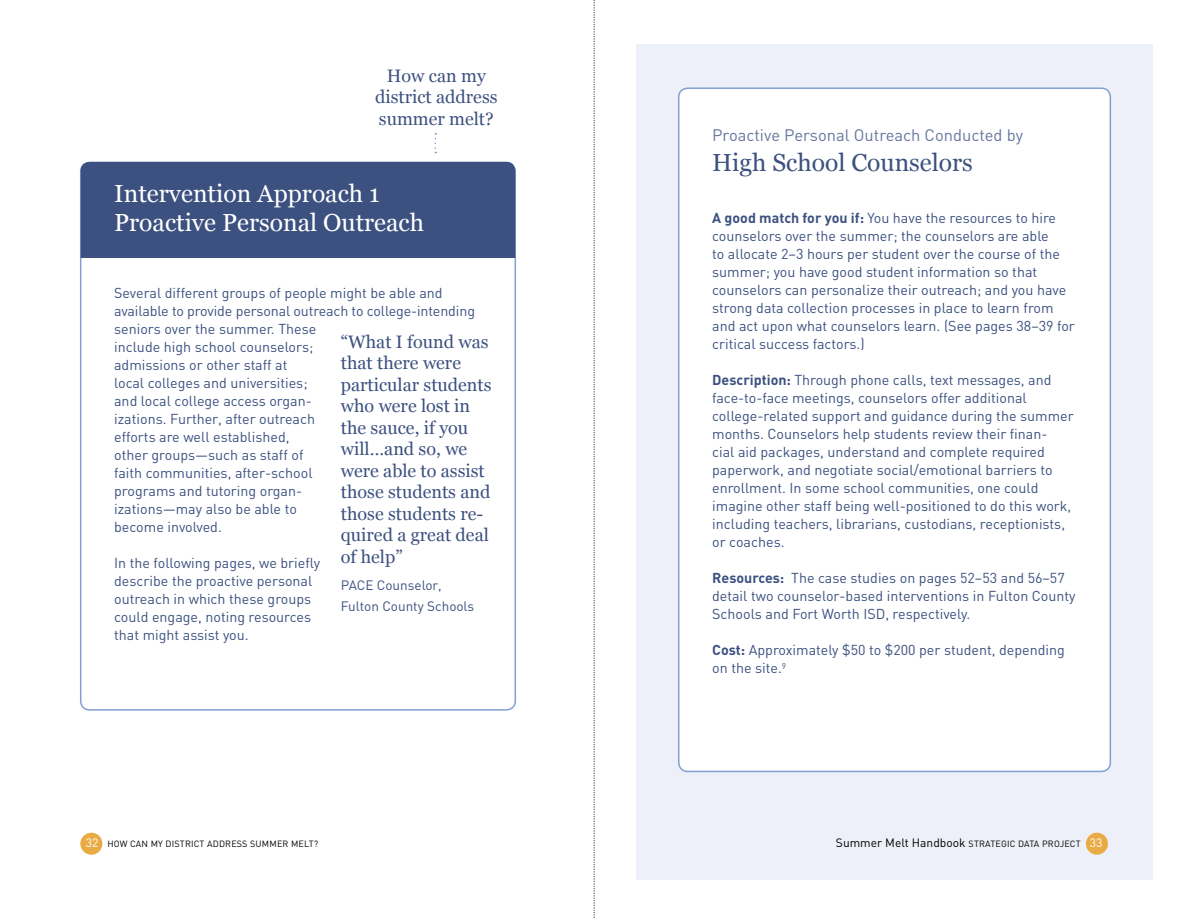
<style>
.page{position:relative;width:1188px;height:918px;background:#fff}
.page>*{position:absolute;margin:0;border:0;box-sizing:border-box;transform-origin:0 0}
.t1{font:24.6px/29.4px "Georgia";color:#fff}
.t2{font:24.6px "Georgia";color:#3c5180}
.t3{font:18px/21.5px "Georgia";color:#3c5180}
.t4{font:16.5px "DIN";color:#68769f}
.t5{font:14.25px/18px "DIN";color:#3c5180}
.t6{font:13.5px/21.5px "DIN";color:#3c5180}
.t7{font:9px "DIN";letter-spacing:.02em;color:#000}
.s1{font-weight:700}
.s2{font-size:12px;color:#fff}
.s3{font-size:12px}
</style>
<div class="page">
<div style="left:636px;top:44px;width:516px;height:836px;background:#eef0f9"></div>
<div style="left:679px;top:88px;width:431px;height:683px;background:#fff;border-radius:9px"></div>
<div style="left:678px;top:87px;width:433px;height:685px;border:2px solid #839fd2;border-radius:9px"></div>
<svg style="left:594px;top:0;width:1px;height:918px"></svg>
<div style="left:81px;top:162px;width:434px;height:96px;background:#3c5180"></div>
<div style="left:1086px;top:833px;width:22px;height:22px;background:#e9ac44;border-radius:50%"></div>
<div style="left:80px;top:833px;width:22px;height:22px;background:#e9ac44;border-radius:50%"></div>
<p class="t3" style="left:375px;top:64px;width:124px;text-align:center">How can my district address summer melt?</p>
<h1 class="t1" style="left:114px;top:178px;width:312px">Intervention Approach 1<br>Proactive Personal Outreach</h1>
<p class="t5" style="left:114px;top:284px;width:363px">Several different groups of people might be able and available to provide personal outreach to college-intending seniors over the summer. These<br>include high school counselors;<br>admissions or other staff at<br>local colleges and universities;<br>and local college access organ-<br>izations. Further, after outreach<br>efforts are well established,<br>other groups—such as staff of<br>faith communities, after-school<br>programs and tutoring organ-<br>izations—may also be able to<br>become involved.</p>
<p class="t5" style="left:114px;top:554px;width:208px">I n the following pages, we briefly describe the proactive personal outreach in which these groups could engage, noting resources that might assist you.</p>
<p class="t3" style="left:341px;top:330px;width:152px">“What I found was that there were particular students who were lost in the sauce, if you will…and so, we were able to assist those students and those students re&shy;quired a great deal of help”</p>
<p class="t6" style="left:341px;top:574px;width:135px">PACE Counselor,<br>Fulton County Schools</p>
<p class="t4" style="left:712px;top:125px;width:312px">Proactive Personal Outreach Conducted by</p>
<h1 class="t2" style="left:712px;top:144px;width:262px">High School Counselors</h1>
<p class="t5" style="left:712px;top:209px;width:364px"><span class="s1">A good match for you if:</span> You have the resources to hire counselors over the summer; the counselors are able<br>to allocate 2–3 hours per student over the course of the summer; you have good student information so that counselors can personalize their outreach; and you have strong data collection processes in place to learn from and act upon what counselors learn. (See pages 38–39 for critical success factors.)</p>
<p class="t5" style="left:712px;top:371px;width:363px"><span class="s1">Description:</span> Through phone calls, text messages, and face-to-face meetings, counselors offer additional college-related support and guidance during the summer months. Counselors help students review their finan-<br>cial aid packages, understand and complete required paperwork, and negotiate social/emotional barriers to enrollment. I n some school communities, one could imagine other staff being well-positioned to do this work, including teachers, librarians, custodians, receptionists, or coaches.</p>
<p class="t5" style="left:712px;top:569px;width:365px"><span class="s1">Resources:</span> The case studies on pages 52–53 and 56–57 detail two counselor-based interventions in Fulton County<br>Schools and Fort Worth ISD , respectively.</p>
<p class="t5" style="left:712px;top:641px;width:354px"><span class="s1">Cost:</span> Approximately $50 to $200 per student, depending on the site.<sup>9</sup></p>
<p class="t7" style="left:86px;top:839px;width:234px"><span class="s2">32</span> how can my district address summ er m elt?</p>
<p class="t7" style="left:836px;top:839px;width:268px"><span class="s3">Summer Melt Handbook</span> Strategic Data Project <span class="s2">33</span></p>
</div>
